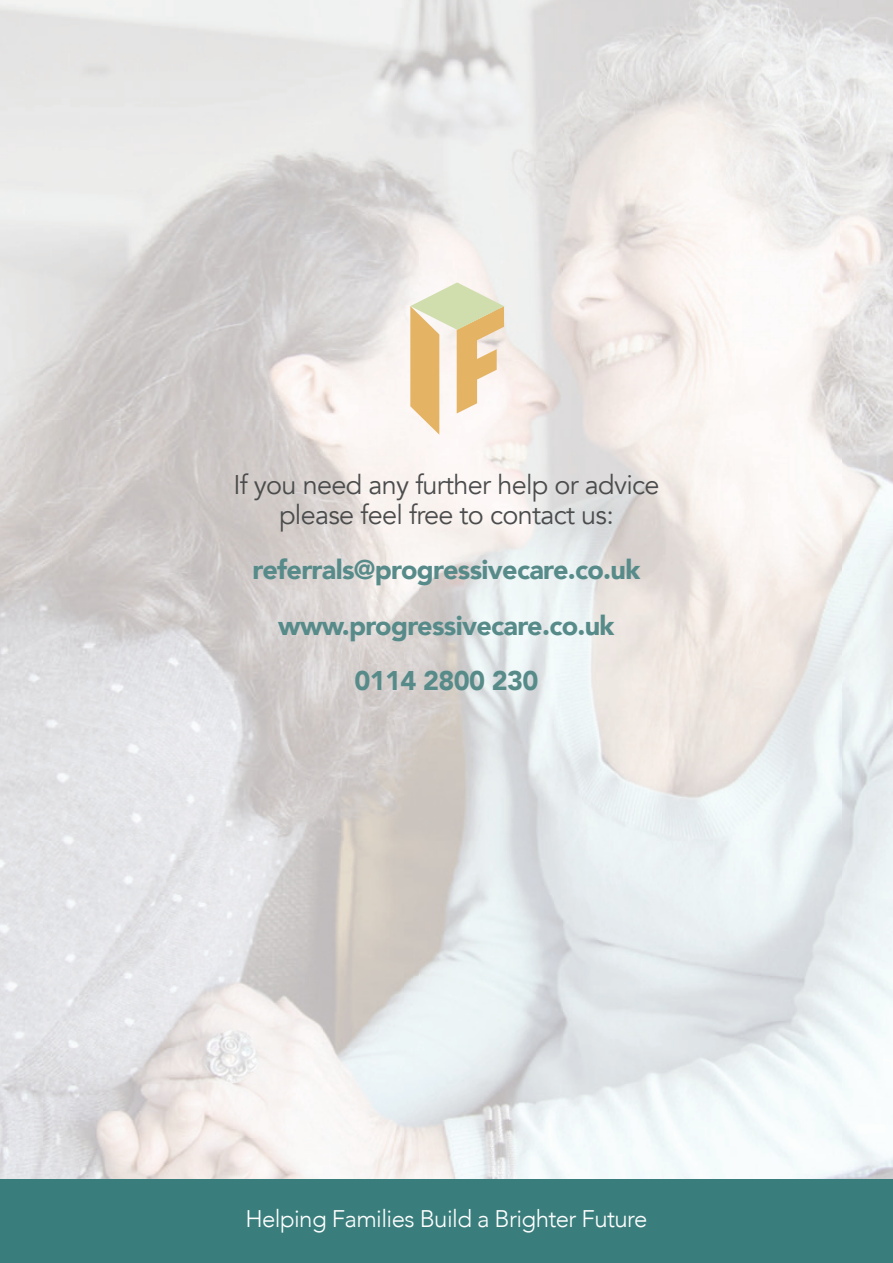
<style>
.page{position:relative;width:893px;height:1263px;background:#fff}
.page>*{position:absolute;margin:0;border:0;box-sizing:border-box;transform-origin:0 0}
.t1{font:900 27px/55.5px "Avenir";letter-spacing:-.025em;color:#578b8a;text-align:center}
.t2{font:27px/30px "Avenir";letter-spacing:-.025em;color:#4b4c4d;text-align:center}
.t3{font:300 24px "Avenir";letter-spacing:-.025em;color:#fff}
</style>
<div class="page">
<div style="left:0;top:1179px;width:893px;height:84px;background:#397e7c"></div>
<svg style="left:410px;top:282px;width:94px;height:153px"></svg>
<p class="t2" style="left:233px;top:470px;width:428px">If you need any further help or advice please feel free to contact us:</p>
<p class="t1" style="left:253px;top:541px;width:389px">referrals@progressivecare.co.uk www.progressivecare.co.uk<br>0114 2800 230</p>
<p class="t3" style="left:245px;top:1205px;width:404px">Helping Families Build a Brighter Future</p>
</div>
